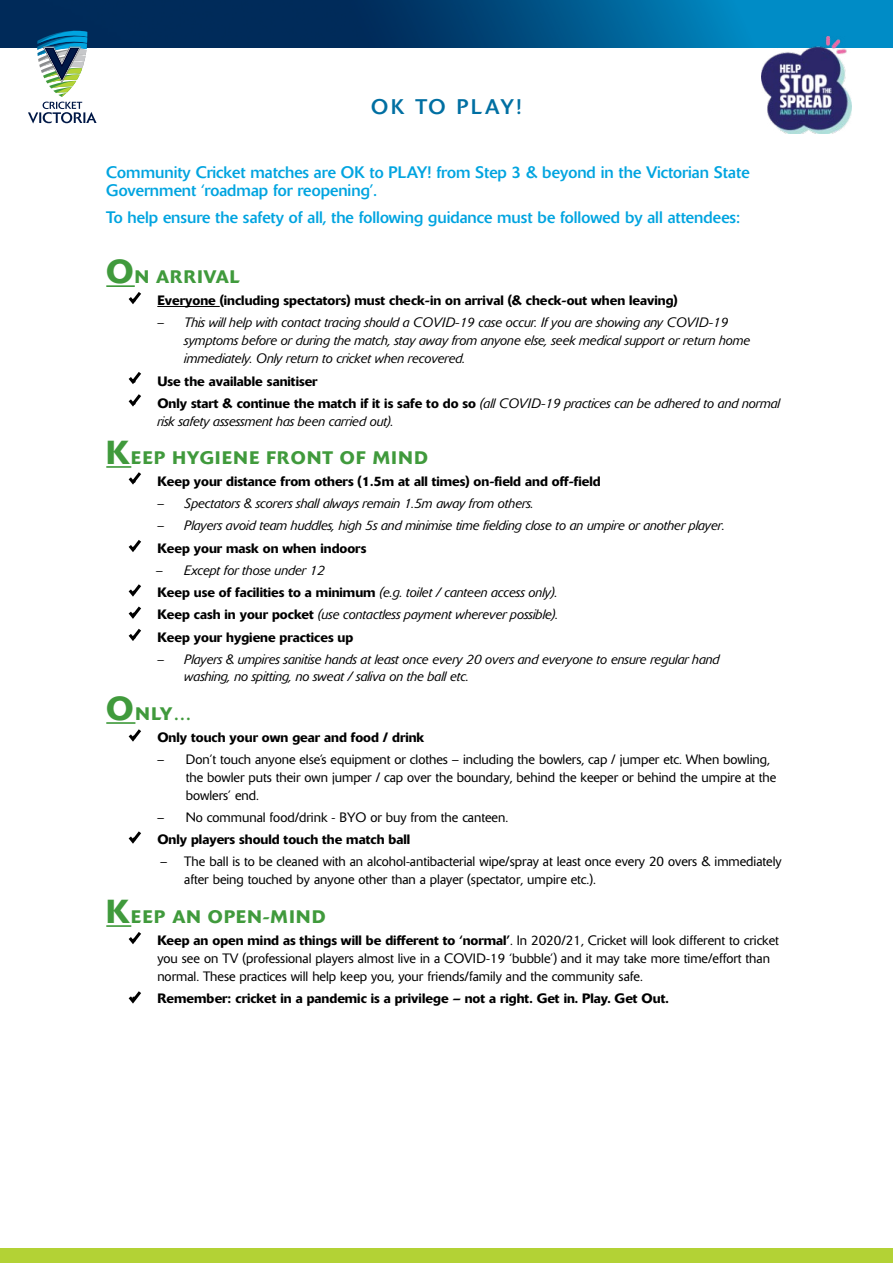
<style>
.page{position:relative;width:893px;height:1263px;background:#fff}
.page>*{position:absolute;margin:0;border:0;box-sizing:border-box;transform-origin:0 0}
.t1{font:21px "Delta";letter-spacing:.14em;color:#006fa2}
.t2{font:500 18px "Delta";letter-spacing:.07em;color:#409a3c}
.t3{font:500 18px "Delta";letter-spacing:.05em;color:#409a3c}
.t4{font:16.5px/18px "Delta";color:#00a4e0}
.t5{font:italic 300 13.5px/18px "Delta";color:#000}
.t6{font:300 13.5px/18px "Delta";color:#000}
.t7{font:500 13.5px "Delta";color:#000}
.s1{font-size:33px}
.s2{font-weight:300}
.s3{font-style:normal}
.s4{font-weight:500;font-style:normal}
.s5{font-weight:500}
</style>
<div class="page">
<svg style="left:0;top:0;width:893px;height:47px;background:#004d7f"></svg>
<svg style="left:28px;top:26px;width:69px;height:98px"></svg>
<div style="left:0;top:1249px;width:893px;height:14px;background:#b3d235"></div>
<hr style="left:106px;top:285px;width:29px;height:2px;background:#409a3c">
<hr style="left:157px;top:306px;width:63px;height:1px;background:#000">
<hr style="left:106px;top:466px;width:25px;height:2px;background:#409a3c">
<hr style="left:106px;top:722px;width:29px;height:2px;background:#409a3c">
<hr style="left:106px;top:925px;width:25px;height:2px;background:#409a3c">
<img style="left:761px;top:36px;width:90px;height:98px">
<svg style="left:128px;top:292px;width:13px;height:12px"></svg>
<svg style="left:128px;top:372px;width:13px;height:35px"></svg>
<svg style="left:128px;top:472px;width:13px;height:13px"></svg>
<svg style="left:128px;top:540px;width:13px;height:12px"></svg>
<svg style="left:128px;top:584px;width:13px;height:57px"></svg>
<svg style="left:128px;top:729px;width:13px;height:13px"></svg>
<svg style="left:128px;top:831px;width:13px;height:13px"></svg>
<svg style="left:128px;top:932px;width:13px;height:12px"></svg>
<svg style="left:128px;top:991px;width:13px;height:13px"></svg>
<h1 class="t1" style="left:371px;top:93px;width:152px">OK TO PLAY!</h1>
<p class="t4" style="left:106px;top:164px;width:645px">Community Cricket matches are OK to PLAY! from Step 3 &amp; beyond in the Victorian State<br>Government ‘roadmap for reopening’.</p>
<p class="t4" style="left:106px;top:208px;width:635px">To help ensure the safety of all, the following guidance must be followed by all attendees:</p>
<h2 class="t3" style="left:106px;top:265px;width:135px"><span class="s1">O</span>N ARRIVAL</h2>
<p class="t7" style="left:132px;top:292px;width:547px"><span class="s2">•</span> Everyone (including spectators) must check-in on arrival (&amp; check-out when leaving)</p>
<p class="t5" style="left:184px;top:314px;width:567px;text-indent:-27px">– This will help with contact tracing should a COVID-19 case occur. If you are showing any COVID-19 symptoms before or during the match, stay away from anyone else, seek medical support or return home immediately. Only return to cricket when recovered.</p>
<p class="t7" style="left:132px;top:372px;width:187px"><span class="s2">•</span> Use the available sanitiser</p>
<p class="t5" style="left:157px;top:394px;width:624px;text-indent:-26px"><span class="s3">•</span> <span class="s4">Only start &amp; continue the match if it is safe to do so</span> (all COVID-19 practices can be adhered to and normal risk safety assessment has been carried out).</p>
<h2 class="t2" style="left:106px;top:446px;width:323px"><span class="s1">K</span>EEP HYGIENE FRONT OF MIND</h2>
<p class="t7" style="left:132px;top:473px;width:470px"><span class="s2">•</span> Keep your distance from others (1.5m at all times) on-field and off-field</p>
<p class="t5" style="left:157px;top:494px;width:378px">– Spectators &amp; scorers shall always remain 1.5m away from others.</p>
<p class="t5" style="left:157px;top:517px;width:569px">– Players avoid team huddles, high 5s and minimise time fielding close to an umpire or another player.</p>
<p class="t7" style="left:132px;top:539px;width:236px"><span class="s2">•</span> Keep your mask on when indoors</p>
<p class="t5" style="left:156px;top:561px;width:171px">– Except for those under 12</p>
<p class="t5" style="left:132px;top:583px;width:427px"><span class="s3">•</span> <span class="s4">Keep use of facilities to a minimum</span> (e.g. toilet / canteen access only).</p>
<p class="t5" style="left:132px;top:606px;width:428px"><span class="s3">•</span> <span class="s4">Keep cash in your pocket</span> (use contactless payment wherever possible).</p>
<p class="t7" style="left:132px;top:628px;width:223px"><span class="s2">•</span> Keep your hygiene practices up</p>
<p class="t5" style="left:184px;top:650px;width:537px;line-height:17.5px;text-indent:-27px">– Players &amp; umpires sanitise hands at least once every 20 overs and everyone to ensure regular hand washing, no spitting, no sweat / saliva on the ball etc.</p>
<h2 class="t2" style="left:106px;top:702px;width:87px"><span class="s1">O</span>NLY…</h2>
<p class="t7" style="left:132px;top:729px;width:294px"><span class="s2">•</span> Only touch your own gear and food / drink</p>
<p class="t6" style="left:186px;top:750px;width:592px;text-indent:-28px">– Don’t touch anyone else’s equipment or clothes – including the bowlers, cap / jumper etc. When bowling, the bowler puts their own jumper / cap over the boundary, behind the keeper or behind the umpire at the bowlers’ end.</p>
<p class="t6" style="left:157px;top:808px;width:352px">– No communal food/drink - BYO or buy from the canteen.</p>
<p class="t7" style="left:132px;top:831px;width:280px"><span class="s2">•</span> Only players should touch the match ball</p>
<p class="t6" style="left:184px;top:853px;width:599px;line-height:17.5px;text-indent:-24px">– The ball is to be cleaned with an alcohol-antibacterial wipe/spray at least once every 20 overs &amp; immediately after being touched by anyone other than a player (spectator, umpire etc.).</p>
<h2 class="t2" style="left:106px;top:905px;width:221px"><span class="s1">K</span>EEP AN OPEN-MIND</h2>
<p class="t6" style="left:157px;top:931px;width:623px;text-indent:-26px">• <span class="s5">Keep an open mind as things will be different to ‘normal’</span>. In 2020/21, Cricket will look different to cricket you see on TV (professional players almost live in a COVID-19 ‘bubble’) and it may take more time/effort than normal. These practices will help keep you, your friends/family and the community safe.</p>
<p class="t7" style="left:132px;top:990px;width:539px"><span class="s2">•</span> Remember: cricket in a pandemic is a privilege – not a right. Get in. Play. Get Out.</p>
</div>
